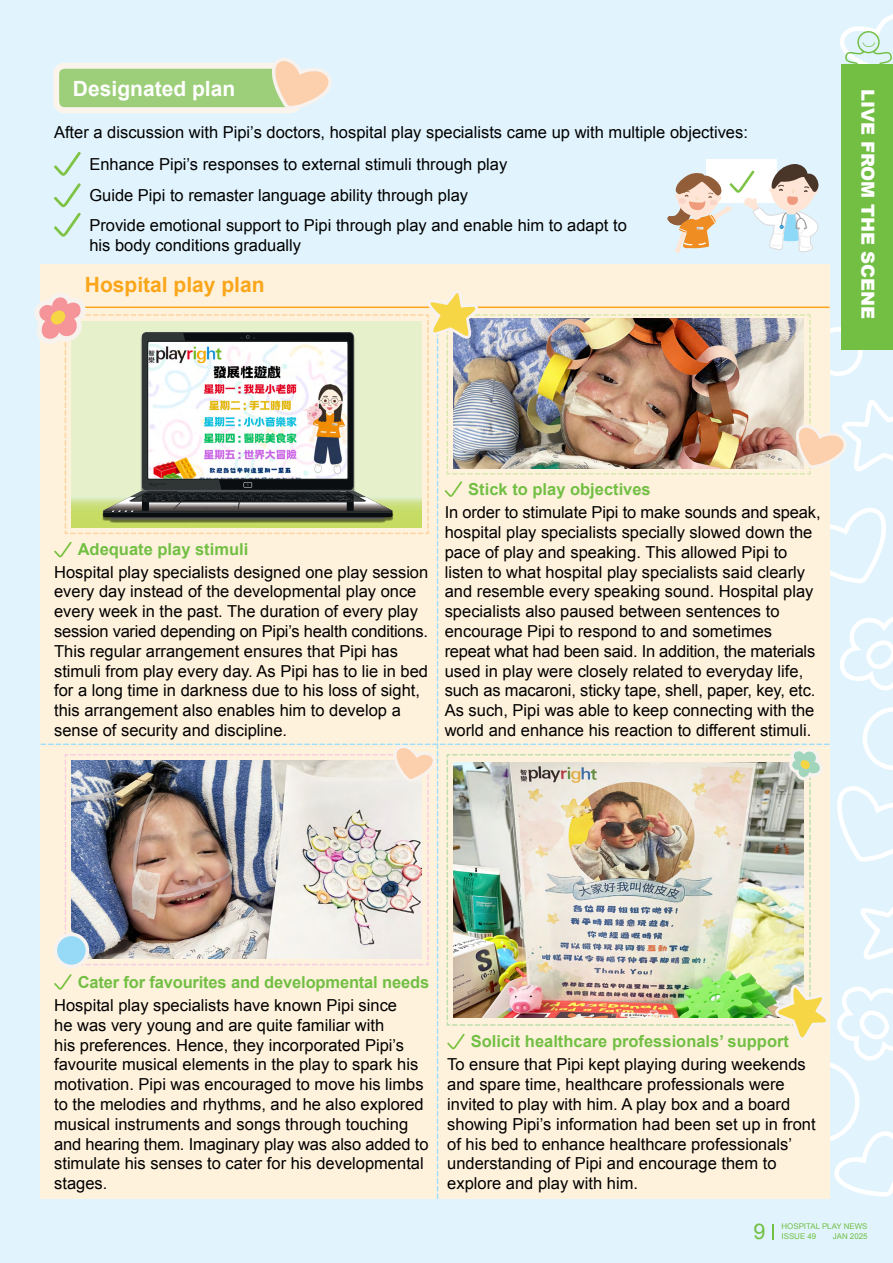
<style>
.page{position:relative;width:893px;height:1263px;background:#e1f4fd}
.page>*{position:absolute;margin:0;border:0;box-sizing:border-box;transform-origin:0 0}
.t1{font:21.6px "Arial";color:#72bf44}
.t2{font:700 21px "Arial";color:#faa61a}
.t3{font:700 21px "Arial";color:#fff}
.t4{font:900 18px "Arial";color:#fff}
.t5{font:16.5px/19.8px "Arial";color:#000}
.t6{font:700 16.5px "Arial";color:#72bf44}
.t7{font:7.95px/9.8px "Arial";color:#72bf44}
</style>
<div class="page">
<svg style="left:772px;top:1224px;width:2px;height:15px"></svg>
<img style="left:34px;top:14px;width:859px;height:1185px">
<p class="t3" style="left:73px;top:74px;width:164px">Designated plan</p>
<p class="t5" style="left:54px;top:122px;width:695px">After a discussion with Pipi’s doctors, hospital play specialists came up with multiple objectives:</p>
<p class="t5" style="left:89px;top:149px;width:419px;line-height:31.5px">Enhance Pipi’s responses to external stimuli through play<br>Guide Pipi to remaster language ability through play</p>
<p class="t5" style="left:89px;top:215px;width:539px">Provide emotional support to Pipi through play and enable him to adapt to his body conditions gradually</p>
<p class="t2" style="left:85px;top:271px;width:181px">Hospital play plan</p>
<p class="t4" style="left:881px;top:89px;width:232px;rotate:90deg">LIVE FROM THE SCENE</p>
<p class="t6" style="left:78px;top:538px;width:172px">Adequate play stimuli</p>
<p class="t5" style="left:54px;top:562px;width:376px">Hospital play specialists designed one play session every day instead of the developmental play once every week in the past. The duration of every play session varied depending on Pipi’s health conditions.<br>This regular arrangement ensures that Pipi has stimuli from play every day. As Pipi has to lie in bed for a long time in darkness due to his loss of sight, this arrangement also enables him to develop a sense of security and discipline.</p>
<p class="t6" style="left:468px;top:478px;width:184px">Stick to play objectives</p>
<p class="t5" style="left:445px;top:503px;width:377px">In order to stimulate Pipi to make sounds and speak, hospital play specialists specially slowed down the pace of play and speaking. This allowed Pipi to listen to what hospital play specialists said clearly and resemble every speaking sound. Hospital play specialists also paused between sentences to encourage Pipi to respond to and sometimes repeat what had been said. In addition, the materials used in play were closely related to everyday life, such as macaroni, sticky tape, shell, paper, key, etc.<br>As such, Pipi was able to keep connecting with the world and enhance his reaction to different stimuli.</p>
<p class="t6" style="left:78px;top:971px;width:353px">Cater for favourites and developmental needs</p>
<p class="t5" style="left:54px;top:995px;width:376px">Hospital play specialists have known Pipi since<br>he was very young and are quite familiar with<br>his preferences. Hence, they incorporated Pipi’s favourite musical elements in the play to spark his motivation. Pipi was encouraged to move his limbs to the melodies and rhythms, and he also explored musical instruments and songs through touching and hearing them. Imaginary play was also added to stimulate his senses to cater for his developmental stages.</p>
<p class="t6" style="left:471px;top:1030px;width:320px">Solicit healthcare professionals’ support</p>
<p class="t5" style="left:447px;top:1055px;width:370px">To ensure that Pipi kept playing during weekends and spare time, healthcare professionals were invited to play with him. A play box and a board showing Pipi’s information had been set up in front of his bed to enhance healthcare professionals’ understanding of Pipi and encourage them to explore and play with him.</p>
<h1 class="t1" style="left:754px;top:1218px;width:14px">9</h1>
<p class="t7" style="left:781px;top:1222px;width:87px">HOSPITAL PLAY NEWS<br>ISSUE 49</p>
<p class="t7" style="left:833px;top:1231px;width:36px">JAN 2025</p>
</div>
